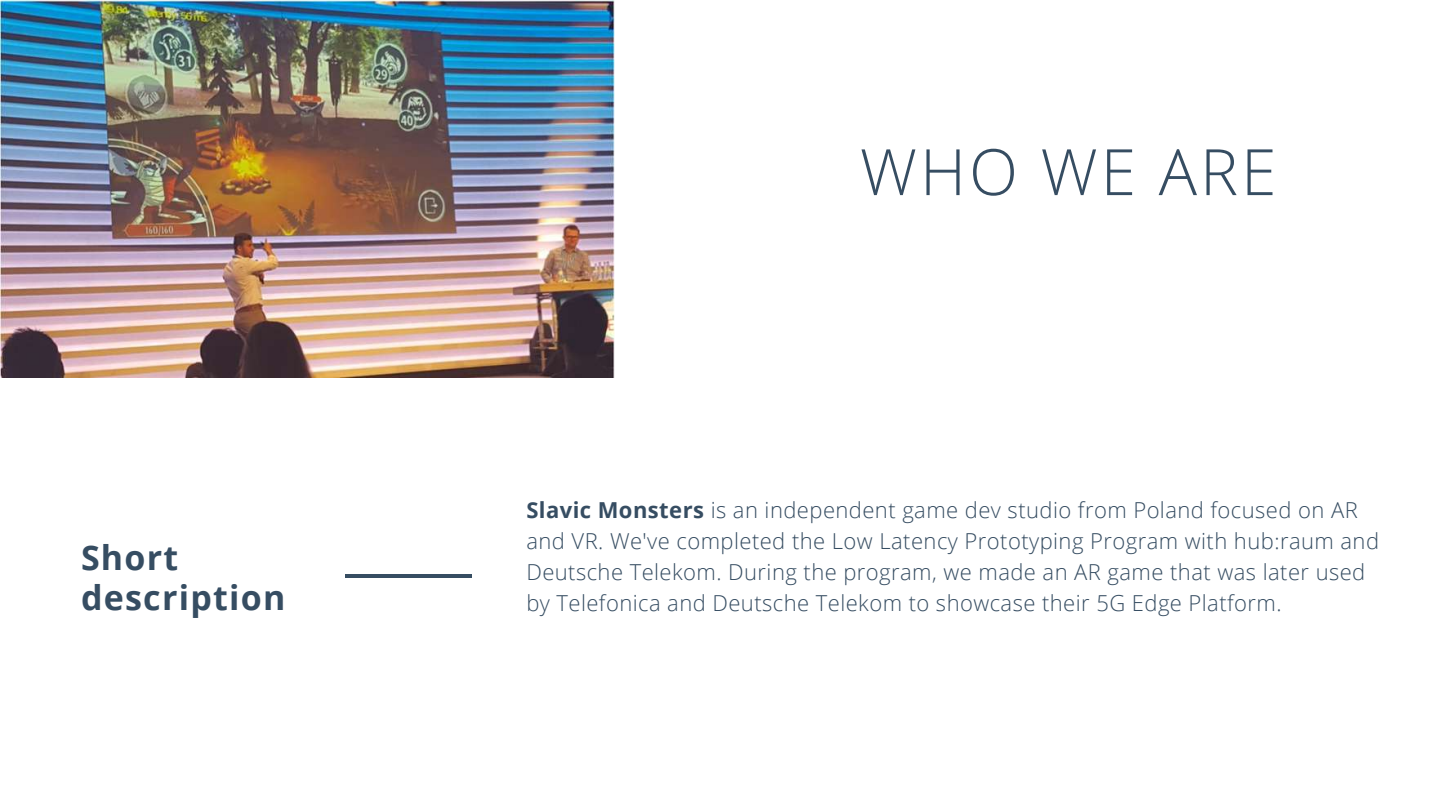
<style>
.page{position:relative;width:1440px;height:810px;background:#fff}
.page>*{position:absolute;margin:0;border:0;box-sizing:border-box;transform-origin:0 0}
.t1{font:300 64px "Open Sans";letter-spacing:.045em;color:#364d62}
.t2{font:700 34px/40.5px "Open Sans";letter-spacing:.035em;color:#364d62}
.t3{font:300 22px/30.8px "Open Sans";letter-spacing:.02em;color:#364d62}
.s1{font-weight:700}
</style>
<div class="page">
<hr style="left:345px;top:574px;width:127px;height:4px;background:#364d62">
<img style="left:0;top:0;width:614px;height:377px">
<h2 class="t2" style="left:81px;top:537px;width:206px">Short description</h2>
<h1 class="t1" style="left:860px;top:127px;width:418px">WHO WE ARE</h1>
<p class="t3" style="left:526px;top:495px;width:854px"><span class="s1">Slavic Monsters</span> is an independent game dev studio from Poland focused on AR and VR. We've completed the Low Latency Prototyping Program with hub:raum and Deutsche Telekom. During the program, we made an AR game that was later used by Telefonica and Deutsche Telekom to showcase their 5G Edge Platform.</p>
</div>
